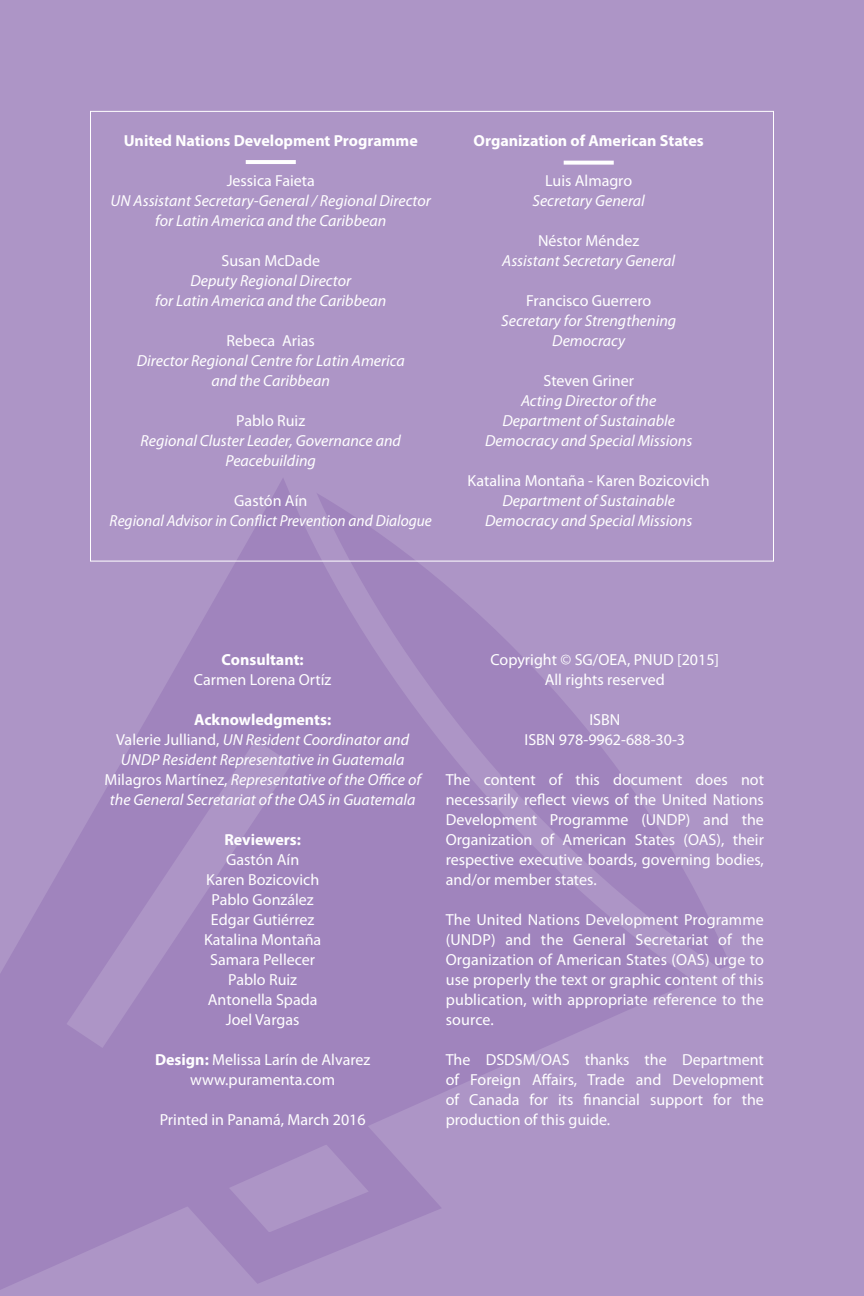
<style>
.page{position:relative;width:864px;height:1296px;background:#ad95c6}
.page>*{position:absolute;margin:0;border:0;box-sizing:border-box;transform-origin:0 0}
.t1{font:16px/20px "Myriad Pro";color:#fff;text-align:center}
.t2{font:italic 16px/20px "Myriad Pro";color:#fff;text-align:center}
.t3{font:700 16px "Myriad Pro";color:#fff}
.t4{font:italic 16px "Myriad Pro";color:#fff;scale:.96 1}
.s1{font-weight:700;font-style:normal}
.s2{font-style:normal}
.s3{font-weight:700}
</style>
<div class="page">
<svg style="left:0;top:522px;width:560px;height:768px"></svg>
<svg style="left:126px;top:1040px;width:352px;height:250px"></svg>
<svg style="left:259px;top:479px;width:471px;height:561px"></svg>
<svg style="left:24px;top:692px;width:310px;height:404px"></svg>
<hr style="left:246px;top:160px;width:50px;height:4px;background:#fff">
<svg style="left:564px;top:161px;width:50px;height:4px"></svg>
<p class="t3" style="left:124px;top:130px;width:296px">United Nations Development Programme</p>
<p class="t1" style="left:227px;top:171px;width:90px">Jessica Faieta</p>
<p class="t2" style="left:111px;top:191px;width:322px">UN Assistant Secretary-General / Regional Director for Latin America and the Caribbean</p>
<p class="t1" style="left:221px;top:251px;width:100px">Susan McDade</p>
<p class="t2" style="left:155px;top:271px;width:233px">Deputy Regional Director<br>for Latin America and the Caribbean</p>
<p class="t1" style="left:227px;top:331px;width:90px">Rebeca Arias</p>
<p class="t2" style="left:137px;top:351px;width:270px">Director Regional Centre for Latin America and the Caribbean</p>
<p class="t1" style="left:236px;top:411px;width:70px">Pablo Ruiz</p>
<p class="t2" style="left:140px;top:431px;width:262px">Regional Cluster Leader, Governance and<br>Peacebuilding</p>
<p class="t1" style="left:234px;top:491px;width:75px">Gastón Aín</p>
<p class="t4" style="left:110px;top:511px;width:337px">Regional Advisor in Conflict Prevention and Dialogue</p>
<p class="t3" style="left:474px;top:130px;width:232px">Organization of American States</p>
<p class="t1" style="left:545px;top:171px;width:88px">Luis Almagro</p>
<p class="t2" style="left:532px;top:191px;width:114px">Secretary General</p>
<p class="t1" style="left:538px;top:231px;width:103px">Néstor Méndez</p>
<p class="t2" style="left:502px;top:251px;width:175px">Assistant Secretary General</p>
<p class="t1" style="left:526px;top:291px;width:127px">Francisco Guerrero</p>
<p class="t2" style="left:501px;top:311px;width:177px">Secretary for Strengthening<br>Democracy</p>
<p class="t1" style="left:544px;top:371px;width:92px">Steven Griner</p>
<p class="t2" style="left:485px;top:391px;width:209px">Acting Director of the<br>Department of Sustainable<br>Democracy and Special Missions</p>
<p class="t1" style="left:468px;top:471px;width:244px">Katalina Montaña - Karen Bozicovich</p>
<p class="t2" style="left:485px;top:491px;width:209px">Department of Sustainable<br>Democracy and Special Missions</p>
<p class="t3" style="left:222px;top:649px;width:84px">Consultant:</p>
<p class="t1" style="left:194px;top:669px;width:139px">Carmen Lorena Ortíz</p>
<p class="t2" style="left:104px;top:709px;width:318px"><span class="s1">Acknowledgments:<br></span><span class="s2">Valerie Julliand,</span> UN Resident Coordinator and UNDP Resident Representative in Guatemala <span class="s2">Milagros Martínez,</span> Representative of the Office of the General Secretariat of the OAS in Guatemala</p>
<p class="t3" style="left:224px;top:829px;width:78px">Reviewers:</p>
<p class="t1" style="left:204px;top:849px;width:119px">Gastón Aín<br>Karen Bozicovich<br>Pablo González<br>Edgar Gutiérrez<br>Katalina Montaña<br>Samara Pellecer<br>Pablo Ruiz<br>Antonella Spada<br>Joel Vargas</p>
<p class="t1" style="left:155px;top:1049px;width:217px"><span class="s3">Design:</span> Melissa Larín de Alvarez www.puramenta.com</p>
<p class="t1" style="left:160px;top:1109px;width:207px">Printed in Panamá, March 2016</p>
<p class="t1" style="left:491px;top:649px;width:230px">Copyright © SG/OEA, PNUD [2015]<br>All rights reserved</p>
<p class="t1" style="left:525px;top:709px;width:162px">ISBN<br>ISBN 978-9962-688-30-3</p>
<p class="t1" style="left:446px;top:769px;width:320px;text-align:justify">The content of this document does not necessarily reflect views of the United Nations Development Programme (UNDP) and the Organization of American States (OAS), their respective executive boards, governing bodies, and/or member states.</p>
<p class="t1" style="left:446px;top:909px;width:320px;text-align:justify">The United Nations Development Programme (UNDP) and the General Secretariat of the Organization of American States (OAS) urge to use properly the text or graphic content of this publication, with appropriate reference to the source.</p>
<p class="t1" style="left:446px;top:1049px;width:320px;text-align:justify">The DSDSM/OAS thanks the Department of Foreign Affairs, Trade and Development of Canada for its financial support for the production of this guide.</p>
</div>
